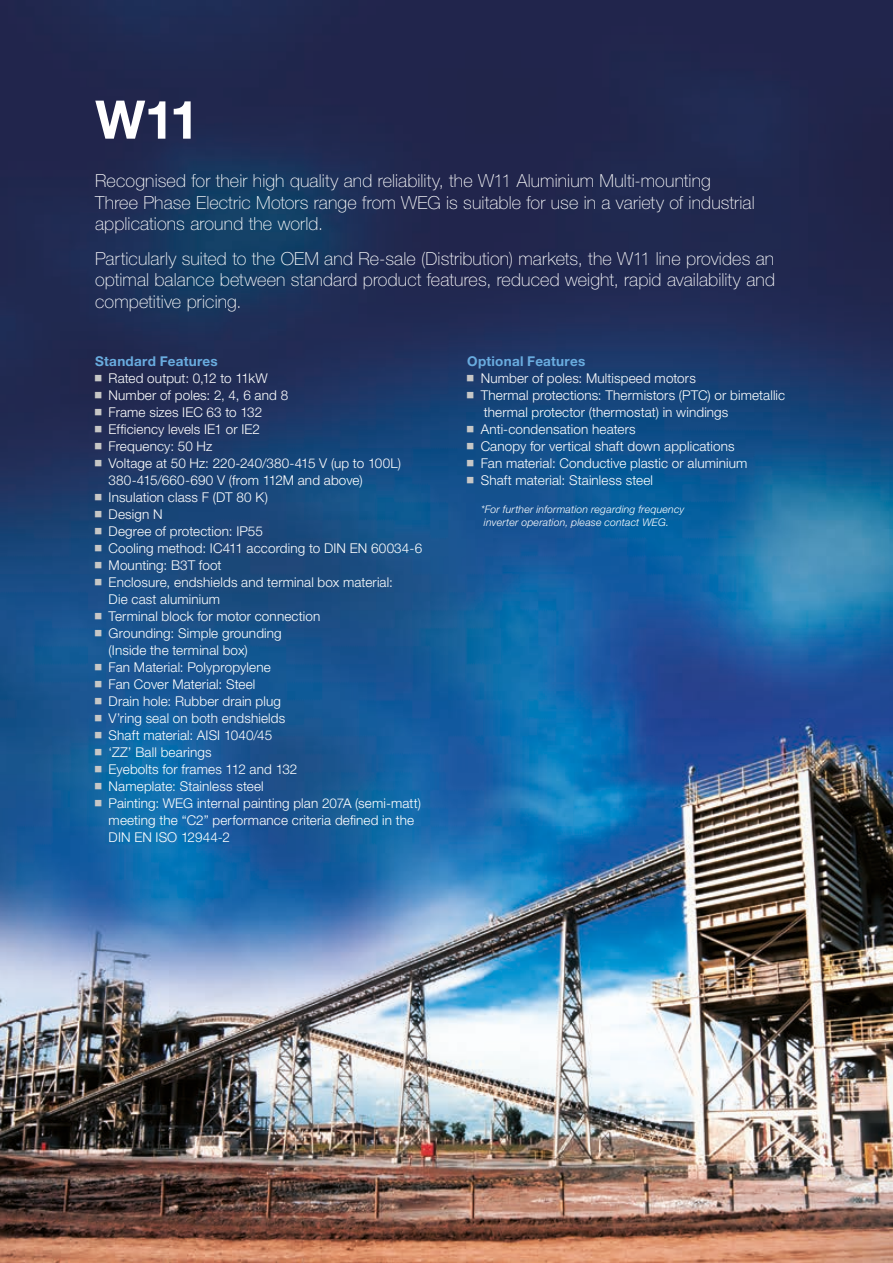
<style>
.page{position:relative;width:893px;height:1263px;background:#fff}
.page>*{position:absolute;margin:0;border:0;box-sizing:border-box;transform-origin:0 0}
.t1{font:700 53.25px "Helvetica Neue LT Pro";color:#fff}
.t2{font:100 18px/21.6px "Helvetica Neue LT Pro";letter-spacing:.005em;color:#fff}
.t3{font:300 13.5px/17px "Helvetica Neue LT Pro";letter-spacing:.01em;color:#fff}
.t4{font:700 13.5px "Helvetica Neue LT Pro";letter-spacing:.02em;color:#69acdf}
.t5{font:italic 300 10.5px/12.8px "Helvetica Neue LT Pro";letter-spacing:.015em;color:#fff}
</style>
<div class="page">
<img style="left:0;top:0;width:893px;height:1263px">
<svg style="left:467px;top:375px;width:7px;height:6px"></svg>
<svg style="left:467px;top:392px;width:7px;height:6px"></svg>
<svg style="left:467px;top:426px;width:7px;height:6px"></svg>
<svg style="left:467px;top:443px;width:7px;height:6px"></svg>
<svg style="left:467px;top:460px;width:7px;height:6px"></svg>
<svg style="left:467px;top:477px;width:7px;height:6px"></svg>
<svg style="left:95px;top:375px;width:7px;height:6px"></svg>
<svg style="left:95px;top:392px;width:7px;height:6px"></svg>
<svg style="left:95px;top:409px;width:7px;height:6px"></svg>
<svg style="left:95px;top:426px;width:7px;height:6px"></svg>
<svg style="left:95px;top:443px;width:7px;height:6px"></svg>
<svg style="left:95px;top:460px;width:7px;height:6px"></svg>
<svg style="left:95px;top:494px;width:7px;height:6px"></svg>
<svg style="left:95px;top:511px;width:7px;height:6px"></svg>
<svg style="left:95px;top:528px;width:7px;height:6px"></svg>
<svg style="left:95px;top:545px;width:7px;height:6px"></svg>
<svg style="left:95px;top:562px;width:7px;height:6px"></svg>
<svg style="left:95px;top:579px;width:7px;height:6px"></svg>
<svg style="left:95px;top:613px;width:7px;height:7px"></svg>
<svg style="left:95px;top:630px;width:7px;height:7px"></svg>
<svg style="left:95px;top:664px;width:7px;height:7px"></svg>
<svg style="left:95px;top:681px;width:7px;height:7px"></svg>
<svg style="left:95px;top:698px;width:7px;height:7px"></svg>
<svg style="left:95px;top:715px;width:7px;height:7px"></svg>
<svg style="left:95px;top:732px;width:7px;height:7px"></svg>
<svg style="left:95px;top:749px;width:7px;height:7px"></svg>
<svg style="left:95px;top:766px;width:7px;height:7px"></svg>
<svg style="left:95px;top:783px;width:7px;height:7px"></svg>
<svg style="left:95px;top:800px;width:7px;height:7px"></svg>
<h1 class="t1" style="left:95px;top:86px;width:106px">W11</h1>
<h2 class="t2" style="left:95px;top:170px;width:661px">Recognised for their high quality and reliability, the W11 Aluminium Multi-mounting<br>Three Phase Electric Motors range from WEG is suitable for use in a variety of industrial applications around the world.</h2>
<h2 class="t2" style="left:95px;top:247px;width:681px;text-align:justify">Particularly suited to the OEM and Re-sale (Distribution) markets, the W11 line provides an optimal balance between standard product features, reduced weight, rapid availability and competitive pricing.</h2>
<p class="t4" style="left:95px;top:352px;width:124px">Standard Features</p>
<p class="t3" style="left:109px;top:369px;width:315px">Rated output: 0,12 to 11kW<br>Number of poles: 2, 4, 6 and 8<br>Frame sizes IEC 63 to 132<br>Efficiency levels IE1 or IE2<br>Frequency: 50 Hz<br>Voltage at 50 Hz: 220-240/380-415 V (up to 100L)<br>380-415/660-690 V (from 112M and above)<br>Insulation class F (DT 80 K)<br>Design N<br>Degree of protection: IP55<br>Cooling method: IC411 according to DIN EN 60034-6<br>Mounting: B3T foot<br>Enclosure, endshields and terminal box material:<br>Die cast aluminium<br>Terminal block for motor connection<br>Grounding: Simple grounding<br>(Inside the terminal box)<br>Fan Material: Polypropylene<br>Fan Cover Material: Steel<br>Drain hole: Rubber drain plug<br>V’ring seal on both endshields<br>Shaft material: AISI 1040/45<br>‘ZZ’ Ball bearings<br>Eyebolts for frames 112 and 132<br>Nameplate: Stainless steel<br>Painting: WEG internal painting plan 207A (semi-matt) meeting the “C2” performance criteria defined in the<br>DIN EN ISO 12944-2</p>
<p class="t4" style="left:467px;top:352px;width:120px">Optional Features</p>
<p class="t3" style="left:481px;top:369px;width:306px">Number of poles: Multispeed motors<br>Thermal protections: Thermistors (PTC) or bimetallic thermal protector (thermostat) in windings Anti-condensation heaters<br>Canopy for vertical shaft down applications<br>Fan material: Conductive plastic or aluminium<br>Shaft material: Stainless steel</p>
<p class="t5" style="left:481px;top:503px;width:205px">*For further information regarding frequency inverter operation, please contact WEG.</p>
</div>
